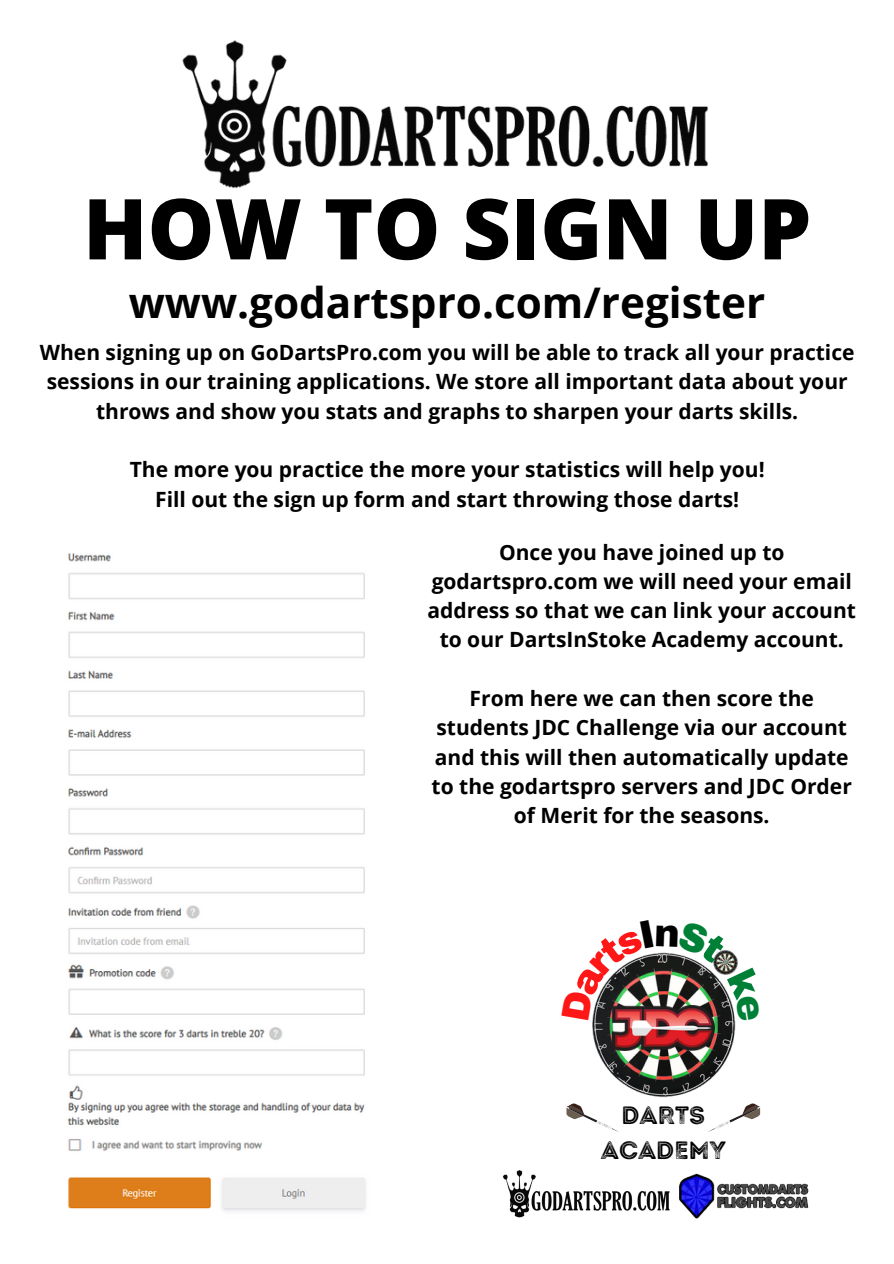
<style>
.page{position:relative;width:894px;height:1264px;background:#fff}
.page>*{position:absolute;margin:0;border:0;box-sizing:border-box;transform-origin:0 0}
.t1{font:800 84px "Open Sans";color:#000}
.t2{font:700 42.3px "Open Sans";color:#000}
.t3{font:25.05px "Intro Rust G Base 2 Line";color:#000}
.t4{font:700 21px/29.2px "Open Sans";color:#000;text-align:center}
</style>
<div class="page">
<img style="left:182px;top:40px;width:526px;height:149px">
<img style="left:67px;top:553px;width:299px;height:658px">
<img style="left:592px;top:1021px;width:144px;height:77px">
<svg style="left:566px;top:1103px;width:53px;height:29px"></svg>
<svg style="left:708px;top:1103px;width:52px;height:29px"></svg>
<img style="left:502px;top:1170px;width:168px;height:48px">
<img style="left:679px;top:1173px;width:130px;height:46px">
<img style="left:612px;top:1021px;width:101px;height:29px">
<img style="left:592px;top:949px;width:146px;height:72px">
<p class="t1" style="left:83px;top:170px;width:729px">HOW TO SIGN UP</p>
<p class="t2" style="left:129px;top:272px;width:637px">www.godartspro.com/register</p>
<p class="t4" style="left:40px;top:337px;width:816px">When signing up on GoDartsPro.com you will be able to track all your practice sessions in our training applications. We store all important data about your throws and show you stats and graphs to sharpen your darts skills.</p>
<p class="t4" style="left:130px;top:454px;width:636px">The more you practice the more your statistics will help you!</p>
<p class="t4" style="left:155px;top:484px;width:585px">Fill out the sign up form and start throwing those darts!</p>
<p class="t4" style="left:427px;top:537px;width:430px">Once you have joined up to godartspro.com we will need your email address so that we can link your account to our DartsInStoke Academy account.</p>
<p class="t4" style="left:431px;top:683px;width:421px">From here we can then score the students JDC Challenge via our account and this will then automatically update to the godartspro servers and JDC Order of Merit for the seasons.</p>
<p class="t3" style="left:621px;top:1100px;width:85px">DARTS</p>
<p class="t3" style="left:600px;top:1134px;width:126px">ACADEMY</p>
</div>
